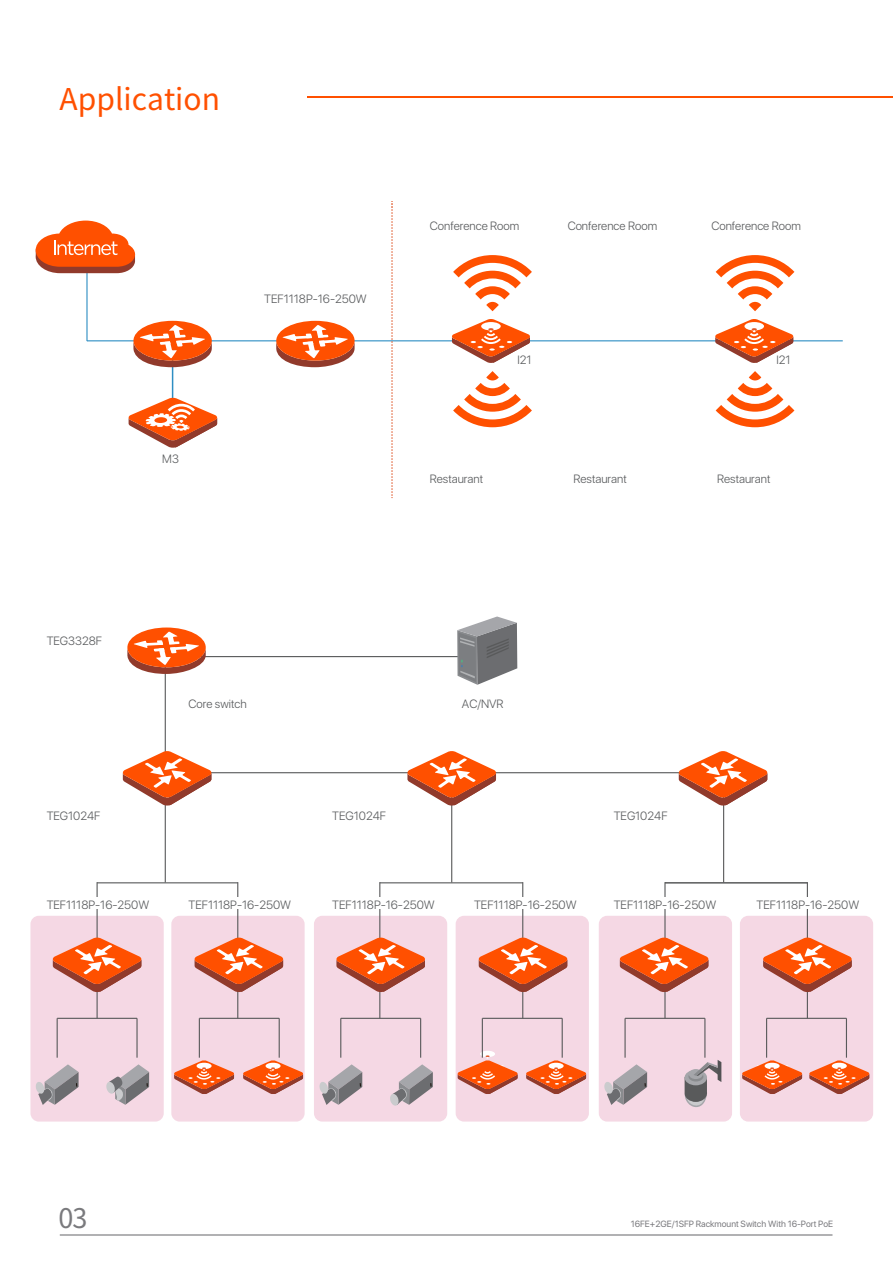
<style>
.page{position:relative;width:893px;height:1263px;background:#fff}
.page>*{position:absolute;margin:0;border:0;box-sizing:border-box;transform-origin:0 0}
.t1{font:30px "Source Han Sans CN";color:#ff5000}
.t2{font:27px "Source Han Sans CN";color:#7a7a7d}
.t3{font:300 12px "SF Pro Display";color:#595b5d}
.t4{font:9px "SF Pro Display";color:#79797d}
</style>
<div class="page">
<hr style="left:60px;top:1235px;width:772px;height:1px;background:#656568">
<hr style="left:307px;top:96px;width:585px;height:2px;background:#ff5000">
<hr style="left:87px;top:340px;width:756px;height:1px;background:#2e8ec3">
<hr style="left:86px;top:265px;width:2px;height:76px;background:#2e8ec3">
<svg style="left:391px;top:201px;width:2px;height:297px"></svg>
<hr style="left:172px;top:347px;width:1px;height:76px;background:#2e8ec3">
<svg style="left:36px;top:221px;width:99px;height:52px"></svg>
<svg style="left:451px;top:319px;width:79px;height:44px"></svg>
<svg style="left:715px;top:319px;width:79px;height:44px"></svg>
<svg style="left:453px;top:255px;width:79px;height:56px"></svg>
<svg style="left:453px;top:371px;width:79px;height:56px"></svg>
<svg style="left:716px;top:255px;width:78px;height:56px"></svg>
<svg style="left:716px;top:371px;width:78px;height:56px"></svg>
<div style="left:30px;top:916px;width:134px;height:205px;background:#f5d8e4;border-radius:8px"></div>
<div style="left:171px;top:916px;width:134px;height:205px;background:#f5d8e4;border-radius:8px"></div>
<svg style="left:174px;top:1060px;width:60px;height:34px"></svg>
<svg style="left:243px;top:1060px;width:60px;height:34px"></svg>
<hr style="left:173px;top:656px;width:287px;height:1px;background:#595a5b">
<hr style="left:165px;top:772px;width:558px;height:1px;background:#595a5b">
<hr style="left:97px;top:882px;width:141px;height:1px;background:#595a5b">
<hr style="left:165px;top:650px;width:1px;height:232px;background:#595a5b">
<hr style="left:97px;top:882px;width:1px;height:136px;background:#595a5b">
<hr style="left:57px;top:1018px;width:80px;height:1px;background:#595a5b">
<hr style="left:57px;top:1018px;width:1px;height:40px;background:#595a5b">
<hr style="left:136px;top:1018px;width:2px;height:40px;background:#595a5b">
<hr style="left:199px;top:1018px;width:80px;height:1px;background:#595a5b">
<hr style="left:199px;top:1018px;width:1px;height:40px;background:#595a5b">
<hr style="left:279px;top:1018px;width:1px;height:40px;background:#595a5b">
<svg style="left:122px;top:751px;width:90px;height:55px"></svg>
<svg style="left:52px;top:937px;width:90px;height:55px"></svg>
<hr style="left:237px;top:882px;width:1px;height:136px;background:#595a5b">
<svg style="left:457px;top:616px;width:60px;height:69px"></svg>
<svg style="left:36px;top:1064px;width:43px;height:41px"></svg>
<svg style="left:106px;top:1064px;width:43px;height:41px"></svg>
<div style="left:314px;top:916px;width:133px;height:205px;background:#f5d8e4;border-radius:8px"></div>
<div style="left:456px;top:916px;width:133px;height:205px;background:#f5d8e4;border-radius:8px"></div>
<hr style="left:380px;top:882px;width:143px;height:1px;background:#595a5b">
<hr style="left:451px;top:757px;width:1px;height:125px;background:#595a5b">
<hr style="left:379px;top:882px;width:1px;height:136px;background:#595a5b">
<hr style="left:522px;top:882px;width:1px;height:136px;background:#595a5b">
<svg style="left:319px;top:1064px;width:43px;height:41px"></svg>
<svg style="left:390px;top:1064px;width:43px;height:42px"></svg>
<div style="left:599px;top:916px;width:133px;height:205px;background:#f5d8e4;border-radius:8px"></div>
<div style="left:740px;top:916px;width:133px;height:205px;background:#f5d8e4;border-radius:8px"></div>
<hr style="left:665px;top:882px;width:142px;height:1px;background:#595a5b">
<hr style="left:723px;top:757px;width:1px;height:125px;background:#595a5b">
<hr style="left:664px;top:882px;width:2px;height:136px;background:#595a5b">
<hr style="left:807px;top:882px;width:1px;height:136px;background:#595a5b">
<svg style="left:604px;top:1064px;width:43px;height:41px"></svg>
<svg style="left:685px;top:1060px;width:36px;height:47px"></svg>
<div style="left:480px;top:1051px;width:15px;height:6px;background:#fff;border-radius:50%"></div>
<svg style="left:457px;top:1055px;width:61px;height:39px"></svg>
<svg style="left:526px;top:1060px;width:60px;height:34px"></svg>
<svg style="left:742px;top:1060px;width:60px;height:34px"></svg>
<svg style="left:809px;top:1060px;width:61px;height:34px"></svg>
<svg style="left:128px;top:397px;width:90px;height:51px"></svg>
<svg style="left:407px;top:751px;width:90px;height:55px"></svg>
<svg style="left:678px;top:751px;width:90px;height:55px"></svg>
<hr style="left:341px;top:1018px;width:80px;height:1px;background:#595a5b">
<hr style="left:340px;top:1018px;width:1px;height:40px;background:#595a5b">
<hr style="left:420px;top:1018px;width:1px;height:40px;background:#595a5b">
<hr style="left:482px;top:1018px;width:80px;height:1px;background:#595a5b">
<hr style="left:482px;top:1018px;width:1px;height:40px;background:#595a5b">
<hr style="left:562px;top:1018px;width:1px;height:40px;background:#595a5b">
<hr style="left:625px;top:1018px;width:80px;height:1px;background:#595a5b">
<hr style="left:624px;top:1018px;width:2px;height:40px;background:#595a5b">
<hr style="left:704px;top:1018px;width:1px;height:40px;background:#595a5b">
<hr style="left:767px;top:1018px;width:79px;height:1px;background:#595a5b">
<hr style="left:766px;top:1018px;width:1px;height:40px;background:#595a5b">
<hr style="left:846px;top:1018px;width:1px;height:40px;background:#595a5b">
<div style="left:47px;top:897px;width:813px;height:12px;background:#fff"></div>
<div style="left:133px;top:321px;width:79px;height:40px;background:#ff5000;border-radius:50%"></div>
<svg style="left:133px;top:325px;width:79px;height:42px"></svg>
<svg style="left:127px;top:627px;width:79px;height:40px"></svg>
<svg style="left:127px;top:632px;width:79px;height:42px"></svg>
<div style="left:276px;top:321px;width:79px;height:40px;background:#ff5000;border-radius:50%"></div>
<svg style="left:276px;top:325px;width:79px;height:42px"></svg>
<svg style="left:194px;top:937px;width:90px;height:55px"></svg>
<svg style="left:336px;top:937px;width:89px;height:55px"></svg>
<svg style="left:478px;top:937px;width:90px;height:55px"></svg>
<svg style="left:619px;top:937px;width:90px;height:55px"></svg>
<svg style="left:763px;top:937px;width:89px;height:55px"></svg>
<h1 class="t1" style="left:60px;top:82px;width:162px">Application</h1>
<p class="t3" style="left:162px;top:451px;width:18px">M3</p>
<p class="t3" style="left:264px;top:290px;width:104px">TEF1118P-16-250W</p>
<p class="t3" style="left:47px;top:632px;width:57px">TEG3328F</p>
<p class="t3" style="left:189px;top:695px;width:60px">Core switch</p>
<p class="t3" style="left:430px;top:218px;width:91px">Conference Room</p>
<p class="t3" style="left:568px;top:218px;width:91px">Conference Room</p>
<p class="t3" style="left:711px;top:218px;width:91px">Conference Room</p>
<p class="t3" style="left:517px;top:352px;width:16px">I21</p>
<p class="t3" style="left:776px;top:352px;width:16px">I21</p>
<p class="t3" style="left:430px;top:470px;width:55px">Restaurant</p>
<p class="t3" style="left:573px;top:470px;width:55px">Restaurant</p>
<p class="t3" style="left:462px;top:695px;width:43px">AC/NVR</p>
<p class="t3" style="left:717px;top:470px;width:55px">Restaurant</p>
<p class="t3" style="left:47px;top:807px;width:55px">TEG1024F</p>
<p class="t3" style="left:332px;top:807px;width:55px">TEG1024F</p>
<p class="t3" style="left:614px;top:807px;width:55px">TEG1024F</p>
<p class="t3" style="left:47px;top:896px;width:104px">TEF1118P-16-250W</p>
<p class="t3" style="left:189px;top:896px;width:104px">TEF1118P-16-250W</p>
<p class="t3" style="left:332px;top:896px;width:104px">TEF1118P-16-250W</p>
<p class="t3" style="left:474px;top:896px;width:104px">TEF1118P-16-250W</p>
<p class="t3" style="left:614px;top:896px;width:104px">TEF1118P-16-250W</p>
<p class="t3" style="left:757px;top:896px;width:104px">TEF1118P-16-250W</p>
<h2 class="t2" style="left:59px;top:1203px;width:30px">03</h2>
<p class="t4" style="left:631px;top:1217px;width:204px">16FE+2GE/1SFP Rackmount Switch With 16-Port PoE</p>
</div>
